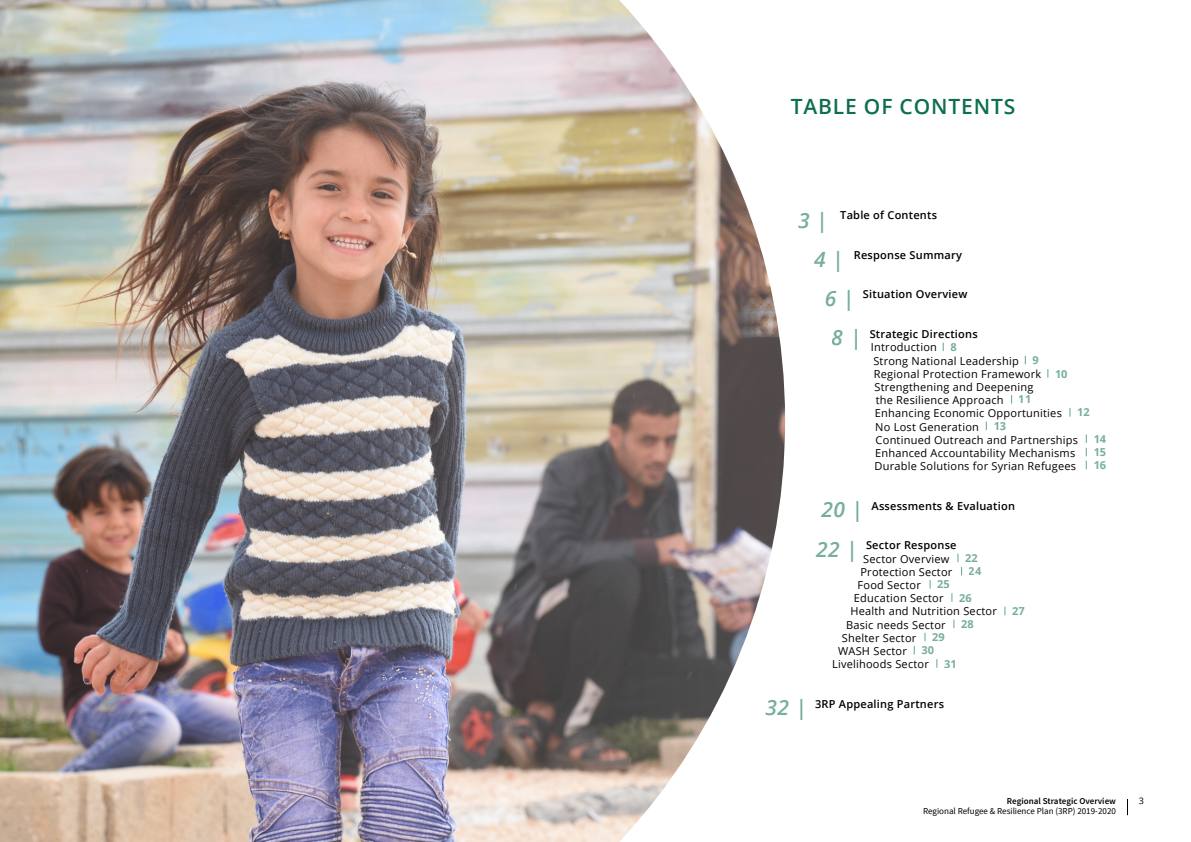
<style>
.page{position:relative;width:1191px;height:842px;background:#fff}
.page>*{position:absolute;margin:0;border:0;box-sizing:border-box;transform-origin:0 0}
.t1{font:italic 600 21px "Open Sans";color:#549985}
.t2{font:600 21px "Open Sans";letter-spacing:.04em;color:#0d6f50}
.t3{font:11px/13.2px "Open Sans";letter-spacing:.02em;color:#000}
.t4{font:600 11px "Open Sans";letter-spacing:.02em;color:#000}
.t5{font:700 11px/12.9px "Open Sans";color:#549985}
.t6{font:9px "Source Sans Pro";color:#000}
.t7{font:600 9px "Source Sans Pro";color:#000}
.t8{font:9px "Open Sans";color:#000}
</style>
<div class="page">
<svg style="left:1127px;top:799px;width:1px;height:16px"></svg>
<img style="left:0;top:0;width:786px;height:842px">
<svg style="left:1085px;top:434px;width:1px;height:35px"></svg>
<svg style="left:957px;top:554px;width:5px;height:21px"></svg>
<h1 class="t2" style="left:790px;top:91px;width:226px">TABLE OF CONTENTS</h1>
<p class="t4" style="left:840px;top:208px;width:98px">Table of Contents</p>
<p class="t4" style="left:853px;top:247px;width:110px">Response Summary</p>
<p class="t4" style="left:863px;top:287px;width:106px">Situation Overview</p>
<p class="t4" style="left:869px;top:327px;width:109px">Strategic Directions</p>
<p class="t3" style="left:871px;top:340px;width:209px">Introduction<br>Strong National Leadership<br>Regional Protection Framework<br>Strengthening and Deepening<br>the Resilience Approach<br>Enhancing Economic Opportunities<br>No Lost Generation<br>Continued Outreach and Partnerships<br>Enhanced Accountability Mechanisms<br>Durable Solutions for Syrian Refugees</p>
<p class="t4" style="left:871px;top:498px;width:145px">Assessments &amp; Evaluation</p>
<p class="t4" style="left:866px;top:538px;width:92px">Sector Response</p>
<p class="t3" style="left:863px;top:552px;width:88px">Sector Overview</p>
<p class="t3" style="left:860px;top:565px;width:93px">Protection Sector</p>
<p class="t3" style="left:857px;top:578px;width:65px">Food Sector</p>
<p class="t3" style="left:854px;top:591px;width:91px">Education Sector</p>
<p class="t3" style="left:850px;top:604px;width:148px">Health and Nutrition Sector</p>
<p class="t3" style="left:846px;top:618px;width:101px">Basic needs Sector</p>
<p class="t3" style="left:842px;top:631px;width:76px">Shelter Sector</p>
<p class="t3" style="left:838px;top:644px;width:70px">WASH Sector</p>
<p class="t3" style="left:832px;top:657px;width:98px">Livelihoods Sector</p>
<p class="t4" style="left:815px;top:696px;width:130px">3RP Appealing Partners</p>
<h1 class="t1" style="left:798px;top:205px;width:31px">3 |</h1>
<h1 class="t1" style="left:814px;top:245px;width:31px">4 |</h1>
<h1 class="t1" style="left:824px;top:284px;width:31px">6 |</h1>
<h1 class="t1" style="left:832px;top:323px;width:31px">8 |</h1>
<p class="t5" style="left:950px;top:340px;width:8px">8</p>
<p class="t5" style="left:1032px;top:353px;width:8px">9</p>
<p class="t5" style="left:1055px;top:367px;width:14px">10</p>
<p class="t5" style="left:1018px;top:393px;width:14px">11</p>
<p class="t5" style="left:1077px;top:406px;width:14px">12</p>
<p class="t5" style="left:993px;top:419px;width:14px">13</p>
<p class="t5" style="left:1093px;top:432px;width:14px">14</p>
<p class="t5" style="left:1093px;top:445px;width:14px">15<br>16</p>
<h1 class="t1" style="left:821px;top:495px;width:43px">20 |</h1>
<h1 class="t1" style="left:816px;top:535px;width:43px">22 |</h1>
<p class="t5" style="left:965px;top:551px;width:14px">22</p>
<p class="t5" style="left:968px;top:564px;width:14px">24</p>
<p class="t5" style="left:937px;top:578px;width:14px">25</p>
<p class="t5" style="left:959px;top:591px;width:14px">26</p>
<p class="t5" style="left:961px;top:617px;width:14px">28</p>
<p class="t5" style="left:1012px;top:604px;width:14px">27</p>
<p class="t5" style="left:932px;top:630px;width:14px">29</p>
<p class="t5" style="left:921px;top:644px;width:14px">30</p>
<p class="t5" style="left:944px;top:657px;width:14px">31</p>
<h1 class="t1" style="left:765px;top:693px;width:43px">32 |</h1>
<p class="t7" style="left:1007px;top:796px;width:110px">Regional Strategic Overview</p>
<p class="t8" style="left:1138px;top:794px;width:7px">3</p>
<p class="t6" style="left:923px;top:806px;width:194px">Regional Refugee &amp; Resilience Plan (3RP) 2019-2020</p>
</div>
